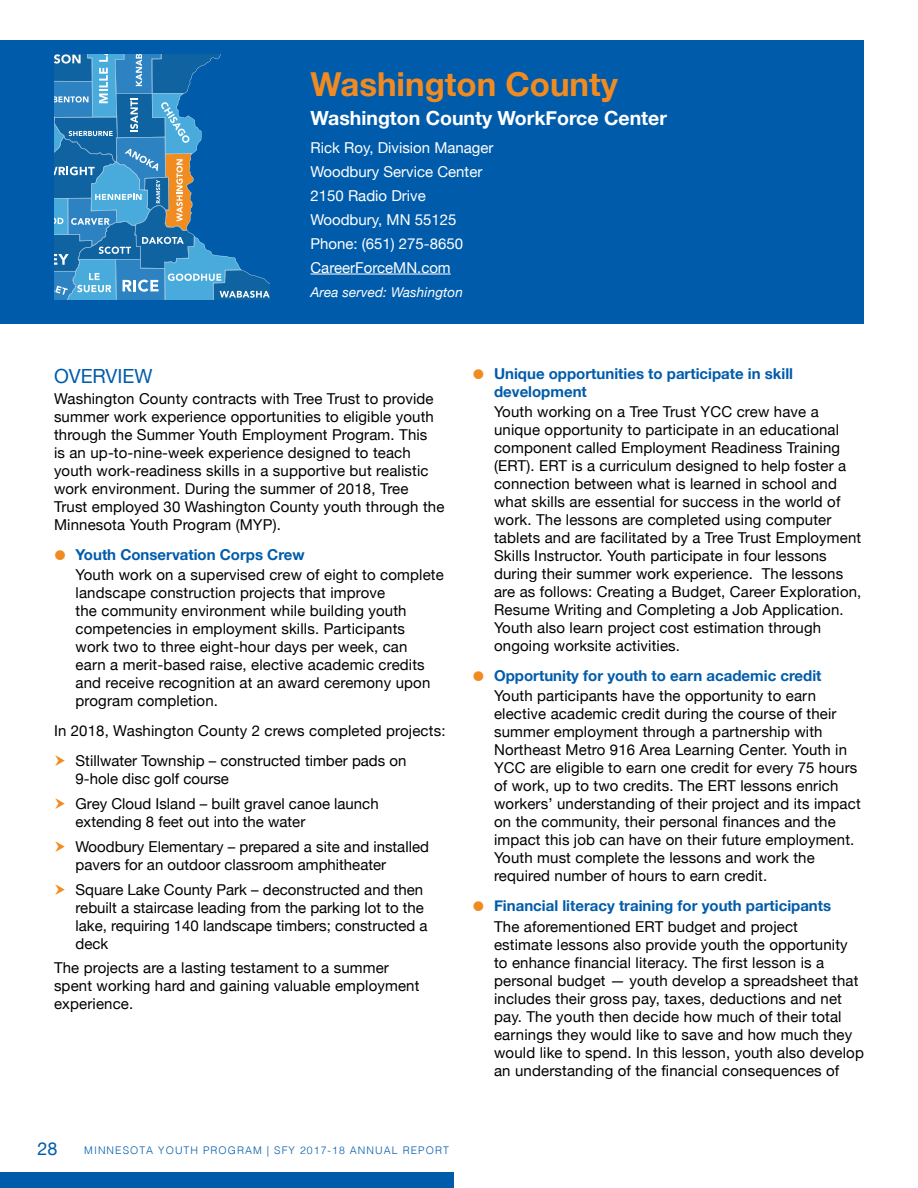
<style>
.page{position:relative;width:918px;height:1188px;background:#fff}
.page>*{position:absolute;margin:0;border:0;box-sizing:border-box;transform-origin:0 0}
.t1{font:700 33px "Helvetica Neue";color:#f18b21}
.t2{font:700 19.5px "Helvetica Neue";color:#fff}
.t3{font:19.5px "Helvetica Neue";color:#005cab}
.t4{font:18px "Helvetica Neue";color:#005cab}
.t5{font:15px/18px "Helvetica Neue";letter-spacing:.01em;color:#000}
.t6{font:700 15px/18px "Helvetica Neue";color:#005cab}
.t7{font:15px/24px "Helvetica Neue";color:#fff}
.t8{font:italic 13.5px "Helvetica Neue";letter-spacing:.01em;color:#fff}
.t9{font:300 10.5px "Helvetica";letter-spacing:.1em;color:#005cab}
</style>
<div class="page">
<div style="left:0;top:1173px;width:454px;height:15px;background:#005cab"></div>
<div style="left:0;top:41px;width:864px;height:283px;background:#005cab"></div>
<hr style="left:310px;top:274px;width:141px;height:1px;background:#fff">
<svg style="left:54px;top:54px;width:215px;height:246px"></svg>
<h1 class="t1" style="left:310px;top:59px;width:309px">Washington County</h1>
<h2 class="t2" style="left:310px;top:103px;width:358px">Washington County WorkForce Center</h2>
<p class="t7" style="left:310px;top:136px;width:185px">Rick Roy, Division Manager<br>Woodbury Service Center<br>2150 Radio Drive<br>Woodbury, MN 55125<br>Phone: (651) 275-8650<br>CareerForceMN.com</p>
<p class="t8" style="left:310px;top:283px;width:154px">Area served: Washington</p>
<h2 class="t3" style="left:54px;top:362px;width:100px">OVERVIEW</h2>
<p class="t5" style="left:54px;top:391px;width:392px">Washington County contracts with Tree Trust to provide summer work experience opportunities to eligible youth through the Summer Youth Employment Program. This<br>is an up-to-nine-week experience designed to teach youth work-readiness skills in a supportive but realistic work environment. During the summer of 2018, Tree Trust employed 30 Washington County youth through the Minnesota Youth Program (MYP).</p>
<p class="t6" style="left:76px;top:546px;width:231px">Youth Conservation Corps Crew</p>
<p class="t5" style="left:76px;top:567px;width:370px">Youth work on a supervised crew of eight to complete landscape construction projects that improve<br>the community environment while building youth competencies in employment skills. Participants<br>work two to three eight-hour days per week, can<br>earn a merit-based raise, elective academic credits and receive recognition at an award ceremony upon program completion.</p>
<p class="t5" style="left:76px;top:717px;width:371px;line-height:30px;text-indent:-22px">In 2018, Washington County 2 crews completed projects:<br>Stillwater Township – constructed timber pads on</p>
<p class="t5" style="left:76px;top:768px;width:305px;line-height:24.8px">9-hole disc golf course<br>Grey Cloud Island – built gravel canoe launch</p>
<p class="t5" style="left:76px;top:810px;width:355px;line-height:24.8px">extending 8 feet out into the water<br>Woodbury Elementary – prepared a site and installed</p>
<p class="t5" style="left:76px;top:853px;width:349px;line-height:24.8px">pavers for an outdoor classroom amphitheater<br>Square Lake County Park – deconstructed and then</p>
<p class="t5" style="left:76px;top:899px;width:354px">rebuilt a staircase leading from the parking lot to the lake, requiring 140 landscape timbers; constructed a deck</p>
<p class="t5" style="left:54px;top:960px;width:367px">The projects are a lasting testament to a summer spent working hard and gaining valuable employment experience.</p>
<p class="t4" style="left:38px;top:1136px;width:22px">28</p>
<p class="t9" style="left:84px;top:1142px;width:366px">MINNESOTA YOUTH PROGRAM | SFY 2017-18 ANNUAL REPORT</p>
<p class="t6" style="left:494px;top:365px;width:301px">Unique opportunities to participate in skill development</p>
<p class="t5" style="left:494px;top:404px;width:369px">Youth working on a Tree Trust YCC crew have a unique opportunity to participate in an educational component called Employment Readiness Training (ERT). ERT is a curriculum designed to help foster a connection between what is learned in school and what skills are essential for success in the world of work. The lessons are completed using computer tablets and are facilitated by a Tree Trust Employment Skills Instructor. Youth participate in four lessons during their summer work experience. The lessons are as follows: Creating a Budget, Career Exploration, Resume Writing and Completing a Job Application.<br>Youth also learn project cost estimation through ongoing worksite activities.</p>
<p class="t6" style="left:494px;top:667px;width:329px">Opportunity for youth to earn academic credit</p>
<p class="t5" style="left:494px;top:688px;width:368px">Youth participants have the opportunity to earn elective academic credit during the course of their summer employment through a partnership with Northeast Metro 916 Area Learning Center. Youth in YCC are eligible to earn one credit for every 75 hours of work, up to two credits. The ERT lessons enrich workers’ understanding of their project and its impact on the community, their personal finances and the impact this job can have on their future employment.<br>Youth must complete the lessons and work the required number of hours to earn credit.</p>
<p class="t6" style="left:494px;top:897px;width:339px">Financial literacy training for youth participants</p>
<p class="t5" style="left:494px;top:918px;width:371px">The aforementioned ERT budget and project<br>estimate lessons also provide youth the opportunity to enhance financial literacy. The first lesson is a personal budget — youth develop a spreadsheet that includes their gross pay, taxes, deductions and net pay. The youth then decide how much of their total earnings they would like to save and how much they would like to spend. In this lesson, youth also develop an understanding of the financial consequences of</p>
</div>
